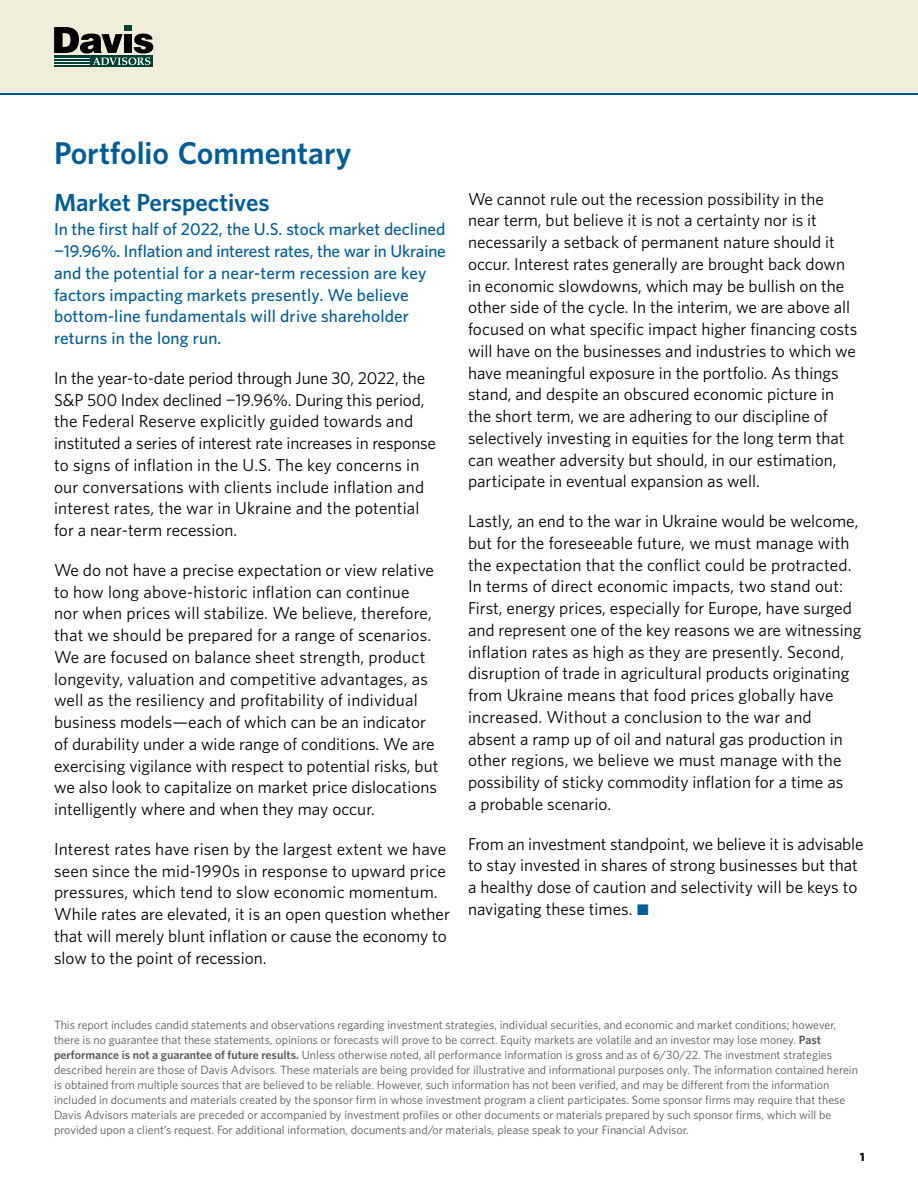
<style>
.page{position:relative;width:918px;height:1188px;background:#fff}
.page>*{position:absolute;margin:0;border:0;box-sizing:border-box;transform-origin:0 0}
.LC_Heading_1{font:600 31.5px "Whitney";color:#005c97}
.LC_Heading_4{font:600 24.75px "Whitney";color:#005c97}
.LC_Body{font:17.25px/21.8px "Whitney";color:#000}
.LC_Body-2{font:500 17.25px/21.8px "Whitney";letter-spacing:.01em;color:#005c97}
.Footnote_first{font:12px/15px "Whitney";color:#58595b}
.t1{font:700 12px "Whitney";color:#000}
.s1{font-family:"Mercury Text G1";color:#005c97}
.s2{font-weight:600}
</style>
<div class="page">
<div style="left:0;top:0;width:918px;height:94px;background:#f0eedb"></div>
<hr style="left:0;top:94px;width:918px;height:1px;background:#005c97">
<div style="left:124px;top:25px;width:8px;height:6px;background:#004133"></div>
<div style="left:54px;top:56px;width:99px;height:11px;background:#004133"></div>
<svg style="left:54px;top:27px;width:99px;height:38px"></svg>
<p class="LC_Heading_1" style="left:54px;top:132px;width:299px">Portfolio Commentary</p>
<p class="LC_Heading_4" style="left:54px;top:186px;width:217px">Market Perspectives</p>
<p class="LC_Body-2" style="left:54px;top:218px;width:393px">In the first half of 2022, the U.S. stock market declined −19.96%. Inflation and interest rates, the war in Ukraine and the potential for a near-term recession are key factors impacting markets presently. We believe bottom-line fundamentals will drive shareholder returns in the long run.</p>
<p class="LC_Body" style="left:54px;top:367px;width:384px">In the year-to-date period through June 30, 2022, the S&amp;P 500 Index declined −19.96%. During this period, the Federal Reserve explicitly guided towards and instituted a series of interest rate increases in response to signs of inflation in the U.S. The key concerns in our conversations with clients include inflation and interest rates, the war in Ukraine and the potential for a near-term recession.</p>
<p class="LC_Body" style="left:54px;top:559px;width:386px">We do not have a precise expectation or view relative to how long above-historic inflation can continue<br>nor when prices will stabilize. We believe, therefore, that we should be prepared for a range of scenarios.<br>We are focused on balance sheet strength, product longevity, valuation and competitive advantages, as well as the resiliency and profitability of individual business models—each of which can be an indicator of durability under a wide range of conditions. We are exercising vigilance with respect to potential risks, but we also look to capitalize on market price dislocations intelligently where and when they may occur.</p>
<p class="LC_Body" style="left:54px;top:838px;width:397px">Interest rates have risen by the largest extent we have seen since the mid-1990s in response to upward price pressures, which tend to slow economic momentum.<br>While rates are elevated, it is an open question whether that will merely blunt inflation or cause the economy to slow to the point of recession.</p>
<p class="LC_Body" style="left:468px;top:187px;width:391px">We cannot rule out the recession possibility in the near term, but believe it is not a certainty nor is it necessarily a setback of permanent nature should it occur. Interest rates generally are brought back down in economic slowdowns, which may be bullish on the other side of the cycle. In the interim, we are above all focused on what specific impact higher financing costs will have on the businesses and industries to which we have meaningful exposure in the portfolio. As things stand, and despite an obscured economic picture in the short term, we are adhering to our discipline of selectively investing in equities for the long term that can weather adversity but should, in our estimation, participate in eventual expansion as well.</p>
<p class="LC_Body" style="left:468px;top:510px;width:395px">Lastly, an end to the war in Ukraine would be welcome, but for the foreseeable future, we must manage with the expectation that the conflict could be protracted.<br>In terms of direct economic impacts, two stand out:<br>First, energy prices, especially for Europe, have surged and represent one of the key reasons we are witnessing inflation rates as high as they are presently. Second, disruption of trade in agricultural products originating from Ukraine means that food prices globally have increased. Without a conclusion to the war and absent a ramp up of oil and natural gas production in other regions, we believe we must manage with the possibility of sticky commodity inflation for a time as<br>a probable scenario.</p>
<p class="LC_Body" style="left:468px;top:832px;width:397px">From an investment standpoint, we believe it is advisable to stay invested in shares of strong businesses but that a healthy dose of caution and selectivity will be keys to navigating these times. <span class="s1">•</span></p>
<p class="Footnote_first" style="left:54px;top:1017px;width:806px">This report includes candid statements and observations regarding investment strategies, individual securities, and economic and market conditions; however, there is no guarantee that these statements, opinions or forecasts will prove to be correct. Equity markets are volatile and an investor may lose money. <span class="s2">Past performance is not a guarantee of future results.</span> Unless otherwise noted, all performance information is gross and as of 6/30/22. The investment strategies described herein are those of Davis Advisors. These materials are being provided for illustrative and informational purposes only. The information contained herein is obtained from multiple sources that are believed to be reliable. However, such information has not been verified, and may be different from the information included in documents and materials created by the sponsor firm in whose investment program a client participates. Some sponsor firms may require that these Davis Advisors materials are preceded or accompanied by investment profiles or other documents or materials prepared by such sponsor firms, which will be provided upon a client’s request. For additional information, documents and/or materials, please speak to your Financial Advisor.</p>
<p class="t1" style="left:860px;top:1149px;width:6px">1</p>
</div>
